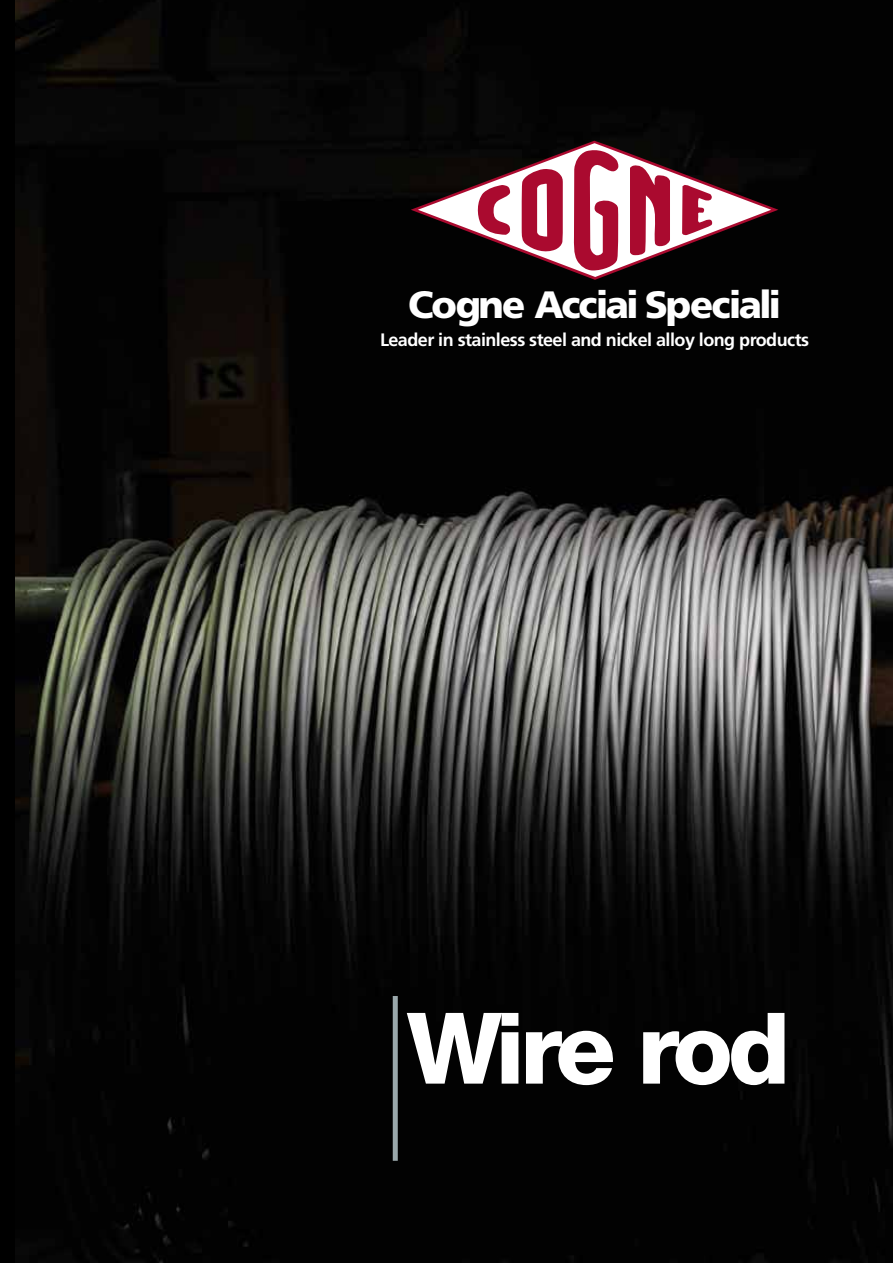
<style>
.page{position:relative;width:893px;height:1263px;background:#fff}
.page>*{position:absolute;margin:0;border:0;box-sizing:border-box;transform-origin:0 0}
.t1{font:800 99px "Helvetica Neue";letter-spacing:-.07em;color:#fff}
.t2{font:900 38.1px "Frutiger";letter-spacing:-.055em;color:#fff}
.t3{font:700 18px "Frutiger";letter-spacing:-.03em;color:#fff}
</style>
<div class="page">
<img style="left:14px;top:0;width:878px;height:1263px">
<div style="left:393px;top:996px;width:5px;height:165px;background:#9ba9ac"></div>
<div style="left:0;top:0;width:14px;height:1263px;background:#000"></div>
<div style="left:411px;top:141px;width:367px;height:139px;background:#020202"></div>
<svg style="left:418px;top:143px;width:353px;height:134px;fill:#080705"></svg>
<svg style="left:573px;top:148px;width:46px;height:123px"></svg>
<svg style="left:630px;top:163px;width:40px;height:92px"></svg>
<svg style="left:521px;top:169px;width:42px;height:85px"></svg>
<svg style="left:477px;top:185px;width:34px;height:50px"></svg>
<svg style="left:682px;top:183px;width:31px;height:52px"></svg>
<h2 class="t2" style="left:408px;top:282px;width:374px">Cogne Acciai Speciali</h2>
<p class="t3" style="left:380px;top:329px;width:431px">Leader in stainless steel and nickel alloy long products</p>
<h1 class="t1" style="left:407px;top:989px;width:385px">Wire rod</h1>
</div>
